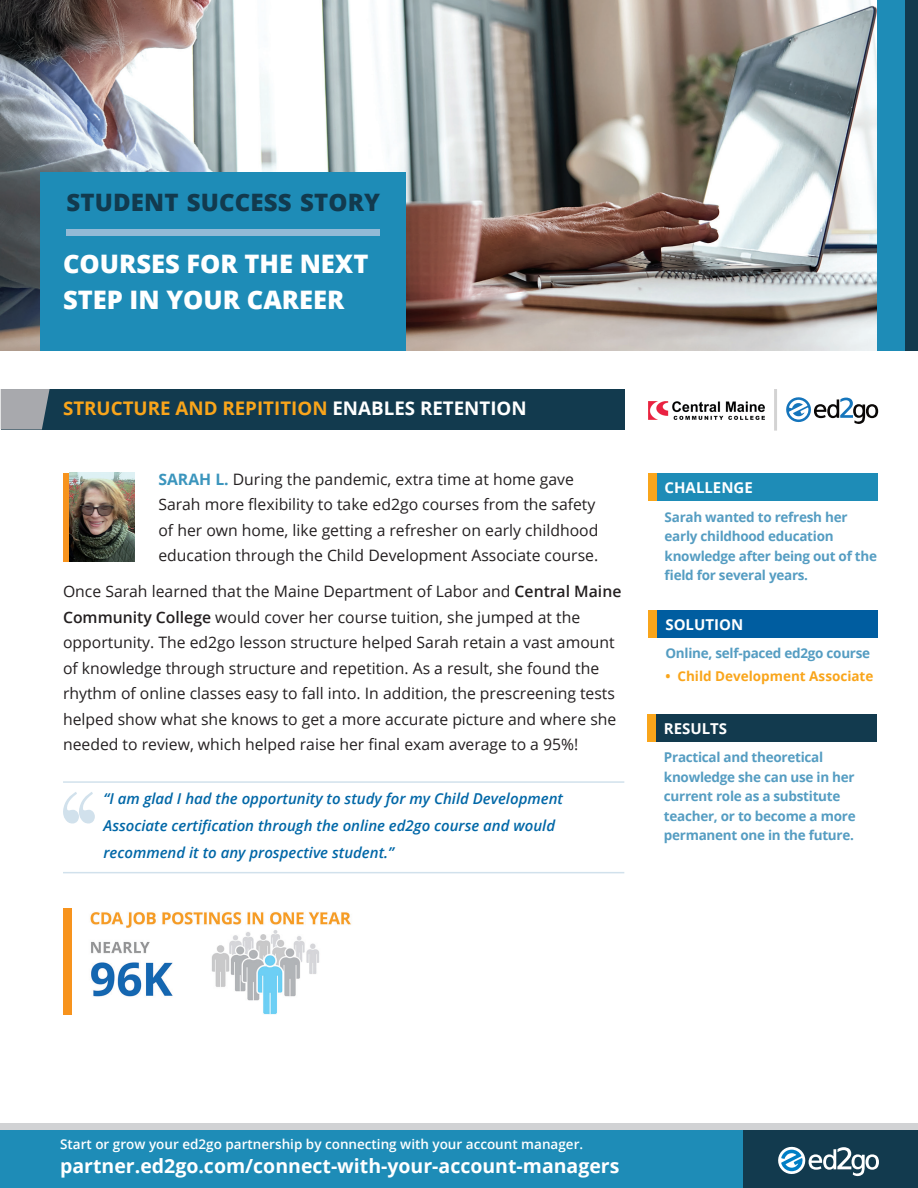
<style>
.page{position:relative;width:918px;height:1188px;background:#fff}
.page>*{position:absolute;margin:0;border:0;box-sizing:border-box;transform-origin:0 0}
.t1{font:800 25.5px/36px "Open Sans";color:#fff}
.t2{font:800 24px "Open Sans";letter-spacing:.005em;color:#123a4e}
.t3{font:700 19.5px "Open Sans";color:#fff}
.t4{font:700 18.75px "Open Sans";color:#f9a51b}
.t5{font:15.75px/25.5px "Open Sans";color:#231f20}
.t6{font:italic 600 15px/27px "Open Sans";color:#0067a7}
.t7{font:700 15px "Open Sans";color:#fff}
.t8{font:700 13.5px/19.5px "Open Sans";letter-spacing:-.02em;color:#559dc2}
.t9{font:600 13.5px "Open Sans";color:#fff}
.t10{font:700 13.5px "Open Sans";color:#f9a51b}
.s1{color:#fff}
.s2{font-weight:700;color:#3b95bd}
.s3{font-weight:600}
</style>
<div class="page">
<img style="left:0;top:0;width:878px;height:351px">
<hr style="left:63px;top:781px;width:561px;height:2px;background:#d1e1ec">
<hr style="left:63px;top:872px;width:561px;height:1px;background:#d1e1ec">
<div style="left:905px;top:0;width:13px;height:351px;background:#123a4e"></div>
<div style="left:1px;top:1123px;width:917px;height:7px;background:#d1d2d4"></div>
<div style="left:878px;top:0;width:27px;height:351px;background:#1e8cb7"></div>
<div style="left:1px;top:389px;width:623px;height:41px;background:#123a4e"></div>
<svg style="left:1px;top:389px;width:49px;height:41px;background:#999ea3"></svg>
<div style="left:1px;top:1130px;width:917px;height:57px;background:#1e8cb7"></div>
<div style="left:744px;top:1130px;width:174px;height:57px;background:#123a4e"></div>
<div style="left:40px;top:172px;width:366px;height:179px;background:#1e8cb7"></div>
<svg style="left:778px;top:1147px;width:101px;height:29px"></svg>
<svg style="left:63px;top:792px;width:32px;height:32px"></svg>
<div style="left:649px;top:473px;width:229px;height:27px;background:#1e8cb7"></div>
<div style="left:649px;top:473px;width:8px;height:27px;background:#f9a51b"></div>
<svg style="left:786px;top:397px;width:92px;height:27px"></svg>
<hr style="left:774px;top:389px;width:3px;height:42px;background:#231f20">
<div style="left:649px;top:611px;width:229px;height:27px;background:#005da0"></div>
<div style="left:649px;top:611px;width:8px;height:27px;background:#f9a51b"></div>
<div style="left:647px;top:714px;width:230px;height:27px;background:#123a4e"></div>
<div style="left:647px;top:714px;width:8px;height:27px;background:#f9a51b"></div>
<div style="left:66px;top:230px;width:314px;height:6px;background:#93bad6"></div>
<div style="left:63px;top:908px;width:8px;height:107px;background:#f7931d"></div>
<img style="left:90px;top:912px;width:261px;height:103px">
<img style="left:649px;top:401px;width:116px;height:19px">
<div style="left:63px;top:473px;width:6px;height:89px;background:#f7931d"></div>
<img style="left:69px;top:473px;width:66px;height:89px">
<h2 class="t2" style="left:66px;top:184px;width:315px">STUDENT SUCCESS STORY</h2>
<h1 class="t1" style="left:63px;top:244px;width:307px">COURSES FOR THE NEXT<br>STEP IN YOUR CAREER</h1>
<p class="t4" style="left:63px;top:395px;width:465px">STRUCTURE AND REPITITION <span class="s1">ENABLES RETENTION</span></p>
<p class="t5" style="left:158px;top:466px;width:441px"><span class="s2">SARAH L.</span> During the pandemic, extra time at home gave Sarah more flexibility to take ed2go courses from the safety of her own home, like getting a refresher on early childhood education through the Child Development Associate course.</p>
<p class="t5" style="left:63px;top:579px;width:560px">Once Sarah learned that the Maine Department of Labor and <span class="s3">Central Maine Community College</span> would cover her course tuition, she jumped at the opportunity. The ed2go lesson structure helped Sarah retain a vast amount of knowledge through structure and repetition. As a result, she found the rhythm of online classes easy to fall into. In addition, the prescreening tests helped show what she knows to get a more accurate picture and where she needed to review, which helped raise her final exam average to a 95%!</p>
<p class="t6" style="left:104px;top:785px;width:461px">“I am glad I had the opportunity to study for my Child Development<br>Associate certification through the online ed2go course and would recommend it to any prospective student.”</p>
<p class="t7" style="left:665px;top:477px;width:90px">CHALLENGE</p>
<p class="t8" style="left:665px;top:507px;width:214px">Sarah wanted to refresh her early childhood education knowledge after being out of the field for several years.</p>
<p class="t7" style="left:665px;top:614px;width:79px">SOLUTION</p>
<p class="t8" style="left:665px;top:643px;width:206px">Online, self-paced ed2go course</p>
<p class="t10" style="left:665px;top:667px;width:210px">• Child Development Associate</p>
<p class="t7" style="left:664px;top:718px;width:65px">RESULTS</p>
<p class="t8" style="left:664px;top:747px;width:193px">Practical and theoretical knowledge she can use in her current role as a substitute teacher, or to become a more permanent one in the future.</p>
<p class="t9" style="left:60px;top:1135px;width:525px">Start or grow your ed2go partnership by connecting with your account manager.</p>
<p class="t3" style="left:60px;top:1152px;width:561px">partner.ed2go.com/connect-with-your-account-managers</p>
</div>
